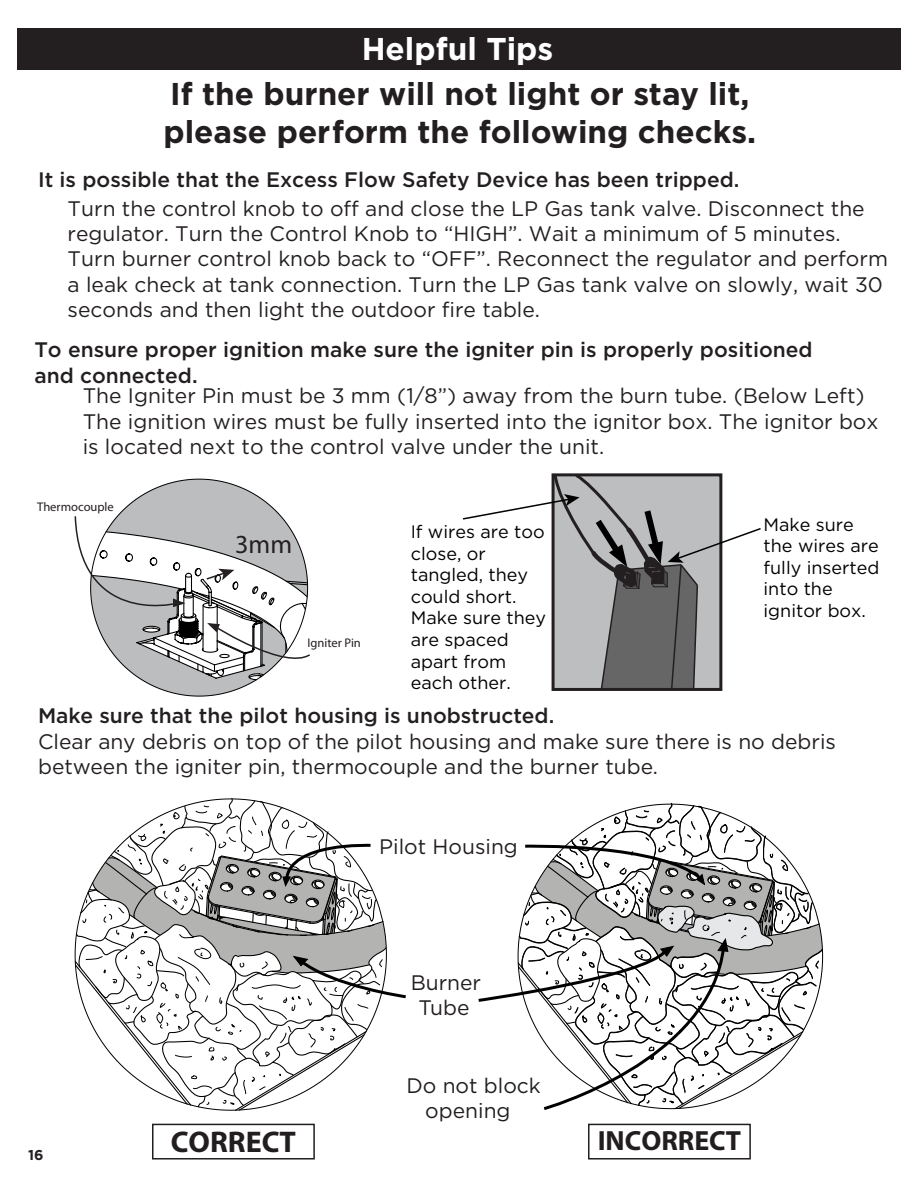
<style>
.page{position:relative;width:918px;height:1188px;background:#fff}
.page>*{position:absolute;margin:0;border:0;box-sizing:border-box;transform-origin:0 0}
.t1{font:700 31.5px/37.8px "Gotham";color:#231f20}
.t2{font:700 31.5px "Gotham";color:#fff}
.t3{font:700 30px "Myriad Pro";color:#221e20}
.t4{font:700 27.9px "Myriad Pro";color:#221e20}
.t5{font:26.1px "Myriad Pro";color:#241f21}
.t6{font:21px/25.2px "Gotham";color:#231f20}
.t7{font:500 21px/25.2px "Gotham";color:#231f20}
.t8{font:21px/25px "Gotham";color:#221e20;text-align:center}
.t9{font:18px/21.6px "Gotham";color:#000}
.t10{font:700 14.25px "Gotham";color:#231f20}
.t11{font:12.6px "Myriad Pro";color:#241f21}
</style>
<div class="page">
<div style="left:17px;top:28px;width:884px;height:42px;background:#231f20"></div>
<svg style="left:478px;top:803px;width:346px;height:307px"></svg>
<div style="left:152px;top:1124px;width:163px;height:36px;border:2px solid #221e20"></div>
<div style="left:588px;top:1124px;width:163px;height:36px;border:2px solid #221e20"></div>
<svg style="left:74px;top:798px;width:332px;height:313px"></svg>
<svg style="left:74px;top:479px;width:236px;height:217px"></svg>
<svg style="left:463px;top:473px;width:298px;height:218px"></svg>
<h1 class="t2" style="left:362px;top:28px;width:193px">Helpful Tips</h1>
<h1 class="t1" style="left:163px;top:75px;width:594px">If the burner will not light or stay lit, please perform the following checks.</h1>
<p class="t7" style="left:38px;top:166px;width:703px">It is possible that the Excess Flow Safety Device has been tripped.</p>
<p class="t6" style="left:68px;top:195px;width:822px">Turn the control knob to off and close the LP Gas tank valve. Disconnect the regulator. Turn the Control Knob to “HIGH”. Wait a minimum of 5 minutes.<br>Turn burner control knob back to “OFF”. Reconnect the regulator and perform a leak check at tank connection. Turn the LP Gas tank valve on slowly, wait 30 seconds and then light the outdoor fire table.</p>
<p class="t7" style="left:34px;top:337px;width:780px">To ensure proper ignition make sure the igniter pin is properly positioned and connected.</p>
<p class="t6" style="left:83px;top:383px;width:797px">The Igniter Pin must be 3 mm (1/8”) away from the burn tube. (Below Left)<br>The ignition wires must be fully inserted into the ignitor box. The ignitor box is located next to the control valve under the unit.</p>
<p class="t11" style="left:37px;top:499px;width:78px">Thermocouple</p>
<p class="t5" style="left:235px;top:528px;width:59px">3mm</p>
<p class="t11" style="left:308px;top:635px;width:55px">Igniter Pin</p>
<p class="t9" style="left:411px;top:520px;width:137px">If wires are too close, or tangled, they could short.<br>Make sure they are spaced apart from each other.</p>
<p class="t9" style="left:764px;top:513px;width:117px">Make sure the wires are fully inserted into the ignitor box.</p>
<p class="t7" style="left:38px;top:703px;width:518px">Make sure that the pilot housing is unobstructed.</p>
<p class="t6" style="left:38px;top:728px;width:799px">Clear any debris on top of the pilot housing and make sure there is no debris between the igniter pin, thermocouple and the burner tube.</p>
<p class="t8" style="left:379px;top:834px;width:140px">Pilot Housing</p>
<p class="t8" style="left:411px;top:970px;width:72px">Burner<br>Tube</p>
<p class="t10" style="left:28px;top:1145px;width:17px">16</p>
<p class="t8" style="left:406px;top:1072px;width:136px">Do not block opening</p>
<h2 class="t3" style="left:171px;top:1122px;width:127px">CORRECT</h2>
<h3 class="t4" style="left:598px;top:1122px;width:145px">INCORRECT</h3>
</div>
